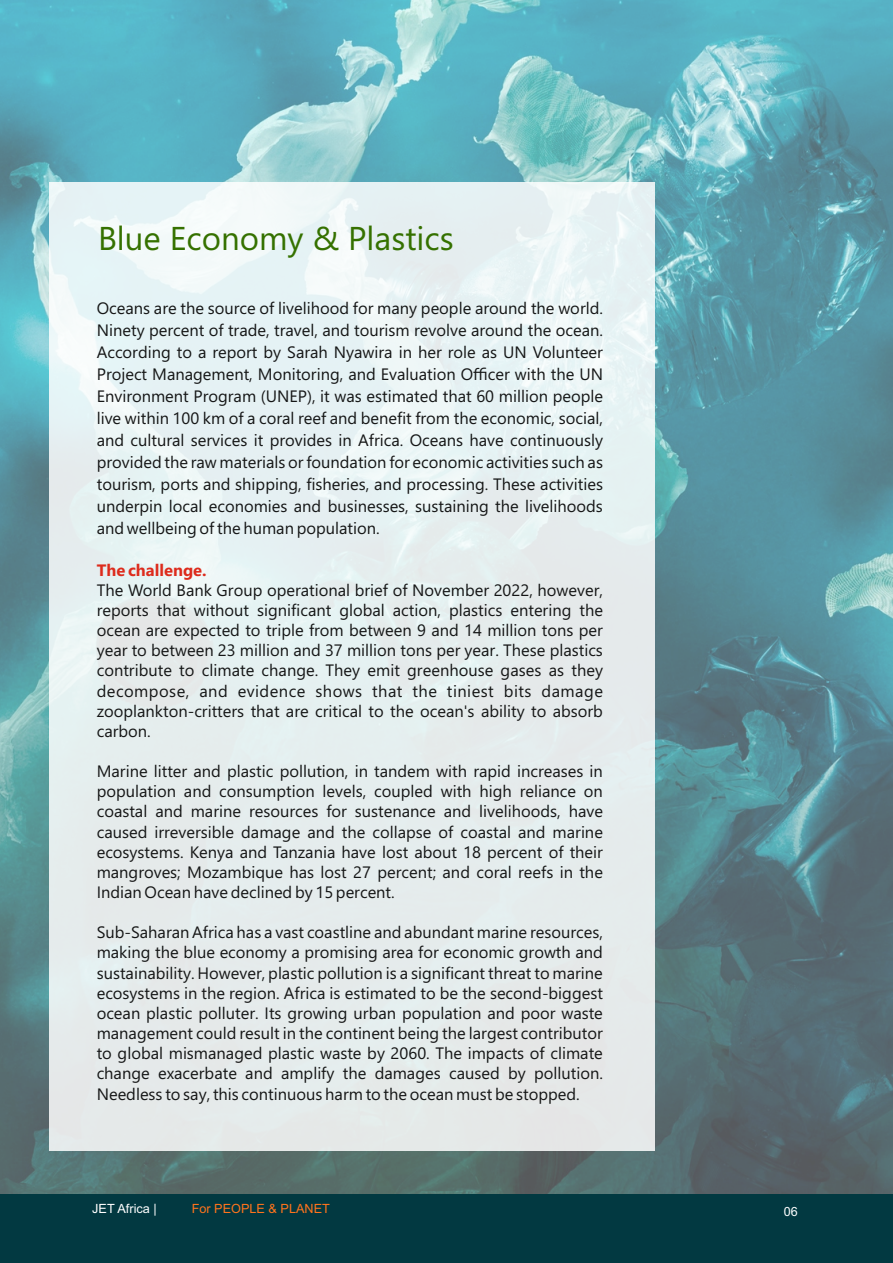
<style>
.page{position:relative;width:893px;height:1263px;background:#fff}
.page>*{position:absolute;margin:0;border:0;box-sizing:border-box;transform-origin:0 0}
.t1{font:33px "Segoe UI";color:#357100}
.t2{font:16.5px/20.1px "Segoe UI";color:#151616;text-align:justify}
.t3{font:700 16.5px "Segoe UI";color:#dd2b1c}
.t4{font:12.75px "Arial";color:#ff731d}
.t5{font:12.75px "Arial";color:#fff}
</style>
<div class="page">
<img style="left:0;top:0;width:893px;height:1194px">
<div style="left:0;top:1194px;width:893px;height:69px;background:#023941"></div>
<div style="left:49px;top:182px;width:605px;height:969px;background:#e5eeee"></div>
<h1 class="t1" style="left:98px;top:226px;width:357px">Blue Economy &amp; Plastics</h1>
<p class="t2" style="left:97px;top:299px;width:508px;line-height:21.9px">Oceans are the source of livelihood for many people around the world.<br>Ninety percent of trade, travel, and tourism revolve around the ocean.<br>According to a report by Sarah Nyawira in her role as UN Volunteer Project Management, Monitoring, and Evaluation Officer with the UN Environment Program (UNEP), it was estimated that 60 million people live within 100 km of a coral reef and benefit from the economic, social, and cultural services it provides in Africa. Oceans have continuously provided the raw materials or foundation for economic activities such as tourism, ports and shipping, fisheries, and processing. These activities underpin local economies and businesses, sustaining the livelihoods and wellbeing of the human population.</p>
<p class="t3" style="left:97px;top:564px;width:111px">The challenge.</p>
<p class="t2" style="left:97px;top:582px;width:508px">The World Bank Group operational brief of November 2022, however, reports that without significant global action, plastics entering the ocean are expected to triple from between 9 and 14 million tons per year to between 23 million and 37 million tons per year. These plastics contribute to climate change. They emit greenhouse gases as they decompose, and evidence shows that the tiniest bits damage zooplankton-critters that are critical to the ocean's ability to absorb carbon.</p>
<p class="t2" style="left:97px;top:763px;width:508px">Marine litter and plastic pollution, in tandem with rapid increases in population and consumption levels, coupled with high reliance on coastal and marine resources for sustenance and livelihoods, have caused irreversible damage and the collapse of coastal and marine ecosystems. Kenya and Tanzania have lost about 18 percent of their mangroves; Mozambique has lost 27 percent; and coral reefs in the Indian Ocean have declined by 15 percent.</p>
<p class="t2" style="left:97px;top:924px;width:508px">Sub-Saharan Africa has a vast coastline and abundant marine resources, making the blue economy a promising area for economic growth and sustainability. However, plastic pollution is a significant threat to marine ecosystems in the region. Africa is estimated to be the second-biggest ocean plastic polluter. Its growing urban population and poor waste management could result in the continent being the largest contributor to global mismanaged plastic waste by 2060. The impacts of climate change exacerbate and amplify the damages caused by pollution.<br>Needless to say, this continuous harm to the ocean must be stopped.</p>
<p class="t5" style="left:92px;top:1203px;width:66px">JET Africa |</p>
<p class="t4" style="left:192px;top:1203px;width:140px">For PEOPLE &amp; PLANET</p>
<p class="t5" style="left:784px;top:1207px;width:16px">06</p>
</div>
